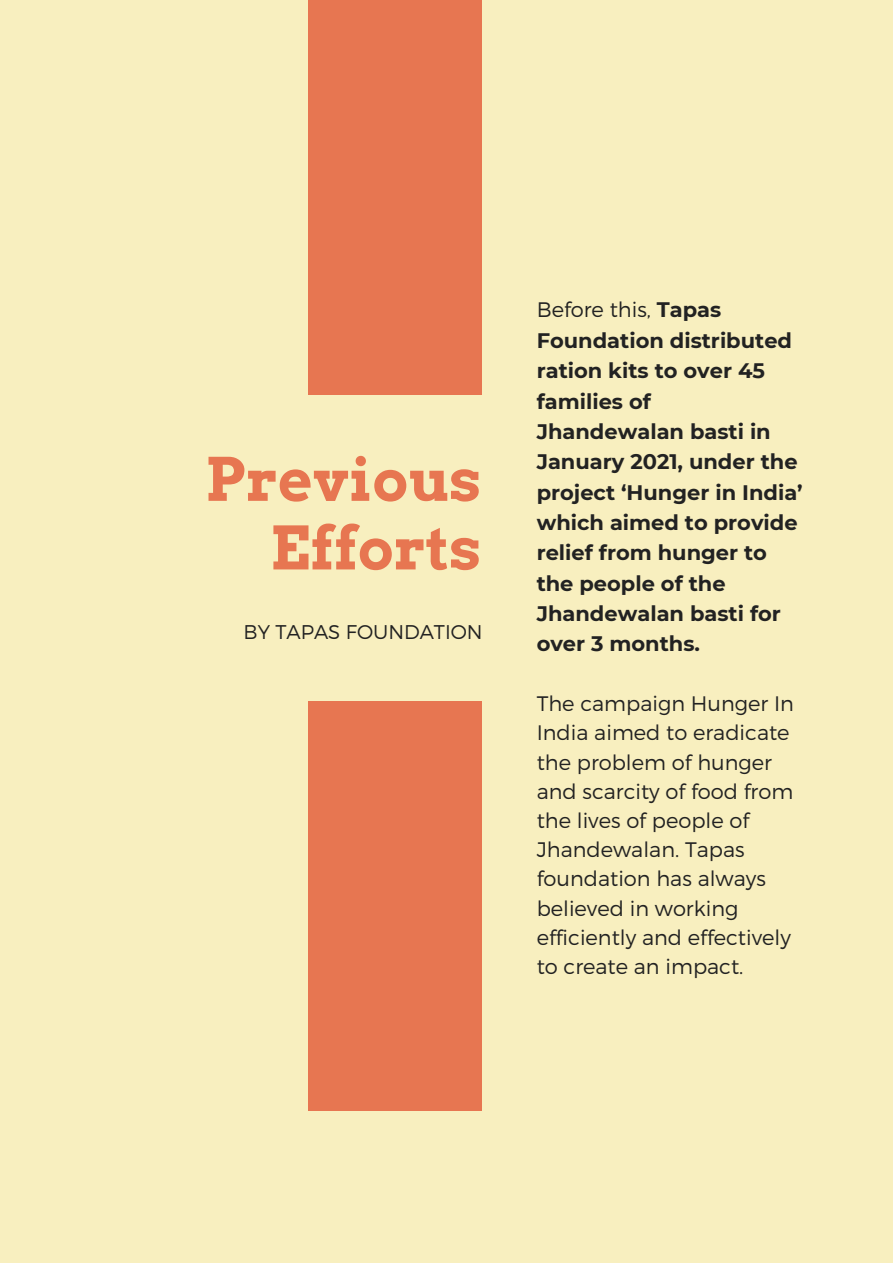
<style>
.page{position:relative;width:893px;height:1264px;background:#fff}
.page>*{position:absolute;margin:0;border:0;box-sizing:border-box;transform-origin:0 0}
.t1{font:700 59.55px/68.6px "Arvo";color:#e77651;text-align:right}
.t2{font:700 21px/30.3px "Montserrat";color:#222}
.t3{font:300 21px/29.2px "Montserrat";color:#222}
.t4{font:300 19.8px "Montserrat";color:#222}
.s1{font-weight:300}
</style>
<div class="page">
<div style="left:0;top:0;width:892px;height:1262px;background:#f8efbf"></div>
<div style="left:308px;top:0;width:173px;height:395px;background:#e77651"></div>
<div style="left:308px;top:701px;width:173px;height:410px;background:#e77651"></div>
<h1 class="t1" style="left:205px;top:445px;width:278px">Previous<br>Efforts</h1>
<p class="t4" style="left:243px;top:619px;width:241px">BY TAPAS FOUNDATION</p>
<p class="t2" style="left:536px;top:295px;width:267px"><span class="s1">Before this,</span> Tapas<br>Foundation distributed ration kits to over 45 families of<br>Jhandewalan basti in<br>January 2021, under the project ‘Hunger in India’ which aimed to provide relief from hunger to the people of the<br>Jhandewalan basti for over 3 months.</p>
<p class="t3" style="left:536px;top:688px;width:259px">The campaign Hunger In<br>India aimed to eradicate the problem of hunger and scarcity of food from the lives of people of<br>Jhandewalan. Tapas foundation has always believed in working efficiently and effectively to create an impact.</p>
</div>
